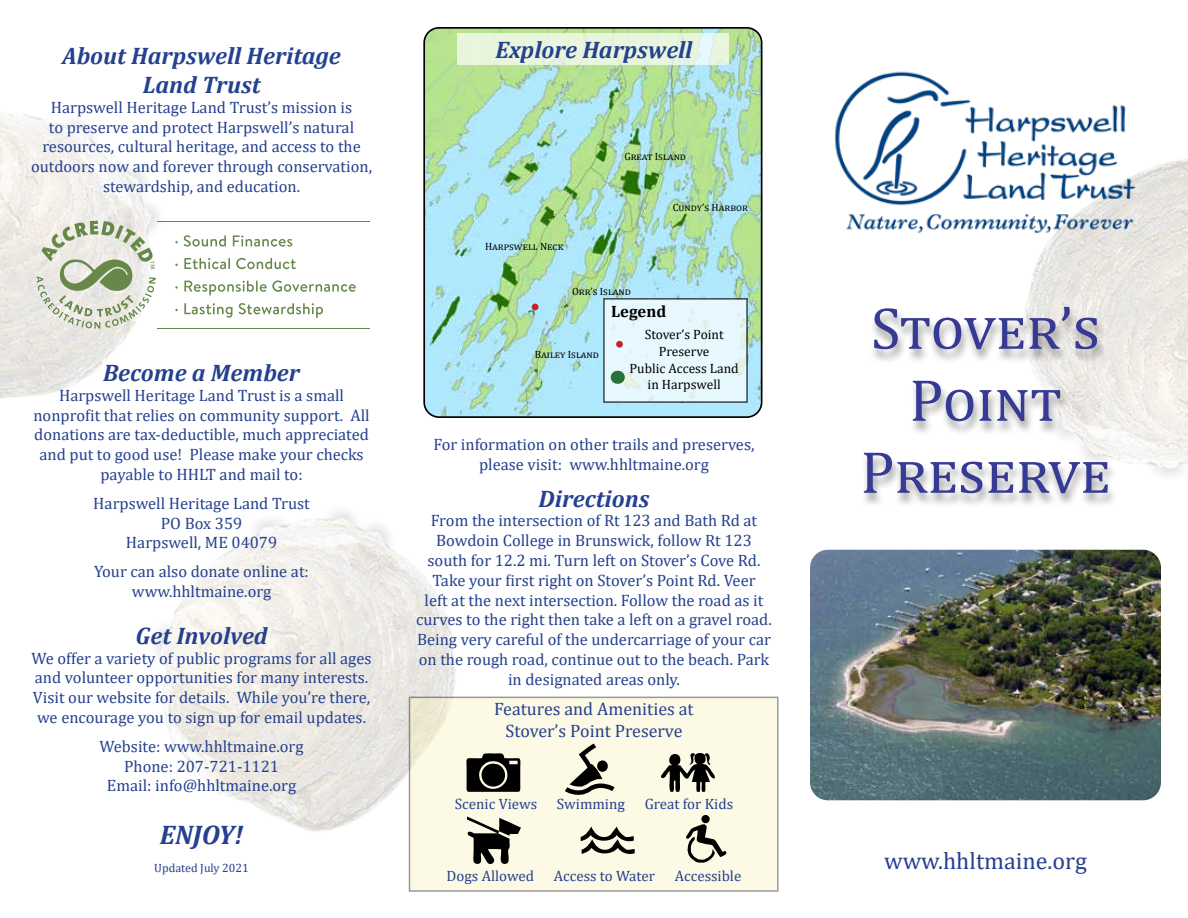
<style>
.page{position:relative;width:1188px;height:918px;background:#fff}
.page>*{position:absolute;margin:0;border:0;box-sizing:border-box;transform-origin:0 0}
.t1{font:60px/72px "Cambria";letter-spacing:.03em;color:#363a94;text-align:center}
.t2{font:italic 700 27px "Cambria";color:#24408f}
.t3{font:italic 700 24px/28.8px "Cambria";color:#24408f;text-align:center}
.t4{font:24px "Cambria";color:#24408f}
.t5{font:18px/21.6px "Cambria";color:#24408f;text-align:center}
.t6{font:16.5px/19.8px "Cambria";color:#24408f;text-align:center}
.t7{font:700 16.5px "Cambria";color:#000}
.t8{font:15px "Cambria";color:#24408f}
.t9{font:13.5px/16.5px "Cambria";color:#000;text-align:center}
.t10{font:12px "Cambria";color:#24408f}
.t11{font:10.5px "Cambria";letter-spacing:.005em;color:#000}
</style>
<div class="page">
<img style="left:426px;top:28px;width:336px;height:388px">
<div style="left:423px;top:27px;width:339px;height:391px;border:2px solid #000;border-radius:15px"></div>
<img style="left:155px;top:511px;width:364px;height:378px">
<img style="left:0;top:114px;width:223px;height:285px">
<img style="left:1026px;top:159px;width:162px;height:317px">
<img style="left:835px;top:71px;width:305px;height:166px">
<div style="left:860px;top:307px;width:258px;height:201px;background:#000;opacity:.4"></div>
<div style="left:410px;top:697px;width:368px;height:194px;background:#fcf9e4"></div>
<svg style="left:466px;top:753px;width:55px;height:39px;background:#363531"></svg>
<svg style="left:581px;top:827px;width:54px;height:27px"></svg>
<svg style="left:467px;top:816px;width:54px;height:48px"></svg>
<svg style="left:565px;top:743px;width:50px;height:52px"></svg>
<svg style="left:660px;top:753px;width:55px;height:39px"></svg>
<img style="left:810px;top:550px;width:351px;height:250px">
<svg style="left:458px;top:34px;width:271px;height:31px;background:#e7f4de"></svg>
<div style="left:604px;top:299px;width:143px;height:103px;background:#e7f8fe"></div>
<div style="left:611px;top:371px;width:14px;height:13px;background:#287239;border-radius:6px"></div>
<svg style="left:532px;top:304px;width:6px;height:6px"></svg>
<div style="left:616px;top:341px;width:7px;height:7px;background:#c72127;border-radius:50%"></div>
<svg style="left:36px;top:221px;width:120px;height:108px;background:#cfd5c3"></svg>
<svg style="left:184px;top:235px;width:42px;height:12px"></svg>
<svg style="left:233px;top:235px;width:59px;height:12px"></svg>
<svg style="left:184px;top:258px;width:46px;height:11px"></svg>
<svg style="left:236px;top:258px;width:60px;height:11px"></svg>
<svg style="left:184px;top:280px;width:172px;height:15px"></svg>
<svg style="left:184px;top:303px;width:48px;height:15px"></svg>
<svg style="left:239px;top:303px;width:84px;height:15px"></svg>
<hr style="left:157px;top:221px;width:213px;height:1px;background:#678849">
<hr style="left:157px;top:328px;width:213px;height:1px;background:#678849">
<div style="left:701px;top:815px;width:9px;height:8px;background:#000;border-radius:50%"></div>
<svg style="left:686px;top:824px;width:40px;height:39px"></svg>
<h3 class="t3" style="left:62px;top:41px;width:280px">About Harpswell Heritage<br>Land Trust</h3>
<p class="t6" style="left:31px;top:97px;width:343px">Harpswell Heritage Land Trust’s mission is<br>to preserve and protect Harpswell’s natural resources, cultural heritage, and access to the outdoors now and forever through conservation, stewardship, and education.</p>
<h3 class="t3" style="left:103px;top:358px;width:198px">Become a Member</h3>
<p class="t6" style="left:33px;top:385px;width:338px">Harpswell Heritage Land Trust is a small nonprofit that relies on community support. All donations are tax-deductible, much appreciated and put to good use! Please make your checks payable to HHLT and mail to:</p>
<p class="t6" style="left:93px;top:493px;width:218px">Harpswell Heritage Land Trust<br>PO Box 359<br>Harpswell, ME 04079</p>
<p class="t6" style="left:94px;top:562px;width:216px">Your can also donate online at: www.hhltmaine.org</p>
<h3 class="t3" style="left:136px;top:620px;width:134px">Get Involved</h3>
<p class="t6" style="left:32px;top:648px;width:342px;text-align:left">We offer a variety of public programs for all ages and volunteer opportunities for many interests.<br>Visit our website for details. While you’re there, we encourage you to sign up for email updates.</p>
<p class="t6" style="left:100px;top:736px;width:205px">Website: www.hhltmaine.org<br>Phone: 207-721-1121<br>Email: info@hhltmaine.org</p>
<h2 class="t2" style="left:160px;top:815px;width:85px">ENJOY!</h2>
<p class="t10" style="left:154px;top:861px;width:96px">Updated July 2021</p>
<h3 class="t3" style="left:496px;top:35px;width:198px">Explore Harpswell</h3>
<p class="t11" style="left:624px;top:150px;width:63px">Great Island</p>
<p class="t11" style="left:485px;top:240px;width:80px">Harpswell Neck</p>
<p class="t11" style="left:673px;top:201px;width:75px">Cundy’s Harbor</p>
<p class="t11" style="left:572px;top:285px;width:61px">Orr’s Island</p>
<p class="t7" style="left:611px;top:300px;width:57px">Legend</p>
<p class="t11" style="left:535px;top:348px;width:66px">Bailey Island</p>
<p class="t9" style="left:630px;top:327px;width:111px">Stover’s Point<br>Preserve<br>Public Access Land in Harpswell</p>
<p class="t6" style="left:433px;top:435px;width:323px">For information on other trails and preserves, please visit: www.hhltmaine.org</p>
<h3 class="t3" style="left:539px;top:483px;width:112px">Directions</h3>
<p class="t6" style="left:416px;top:511px;width:357px">From the intersection of Rt 123 and Bath Rd at Bowdoin College in Brunswick, follow Rt 123 south for 12.2 mi. Turn left on Stover’s Cove Rd.<br>Take your first right on Stover’s Point Rd. Veer<br>left at the next intersection. Follow the road as it curves to the right then take a left on a gravel road.<br>Being very careful of the undercarriage of your car on the rough road, continue out to the beach. Park in designated areas only.</p>
<p class="t5" style="left:494px;top:698px;width:201px">Features and Amenities at<br>Stover’s Point Preserve</p>
<p class="t8" style="left:455px;top:795px;width:84px">Scenic Views</p>
<p class="t8" style="left:557px;top:795px;width:69px">Swimming</p>
<p class="t8" style="left:645px;top:795px;width:90px">Great for Kids</p>
<p class="t8" style="left:447px;top:867px;width:89px">Dogs Allowed</p>
<p class="t8" style="left:554px;top:867px;width:103px">Access to Water</p>
<p class="t8" style="left:675px;top:867px;width:68px">Accessible</p>
<h1 class="t1" style="left:860px;top:292px;width:252px">Stover’s<br>Point<br>Preserve</h1>
<h3 class="t4" style="left:884px;top:847px;width:204px">www.hhltmaine.org</h3>
</div>
